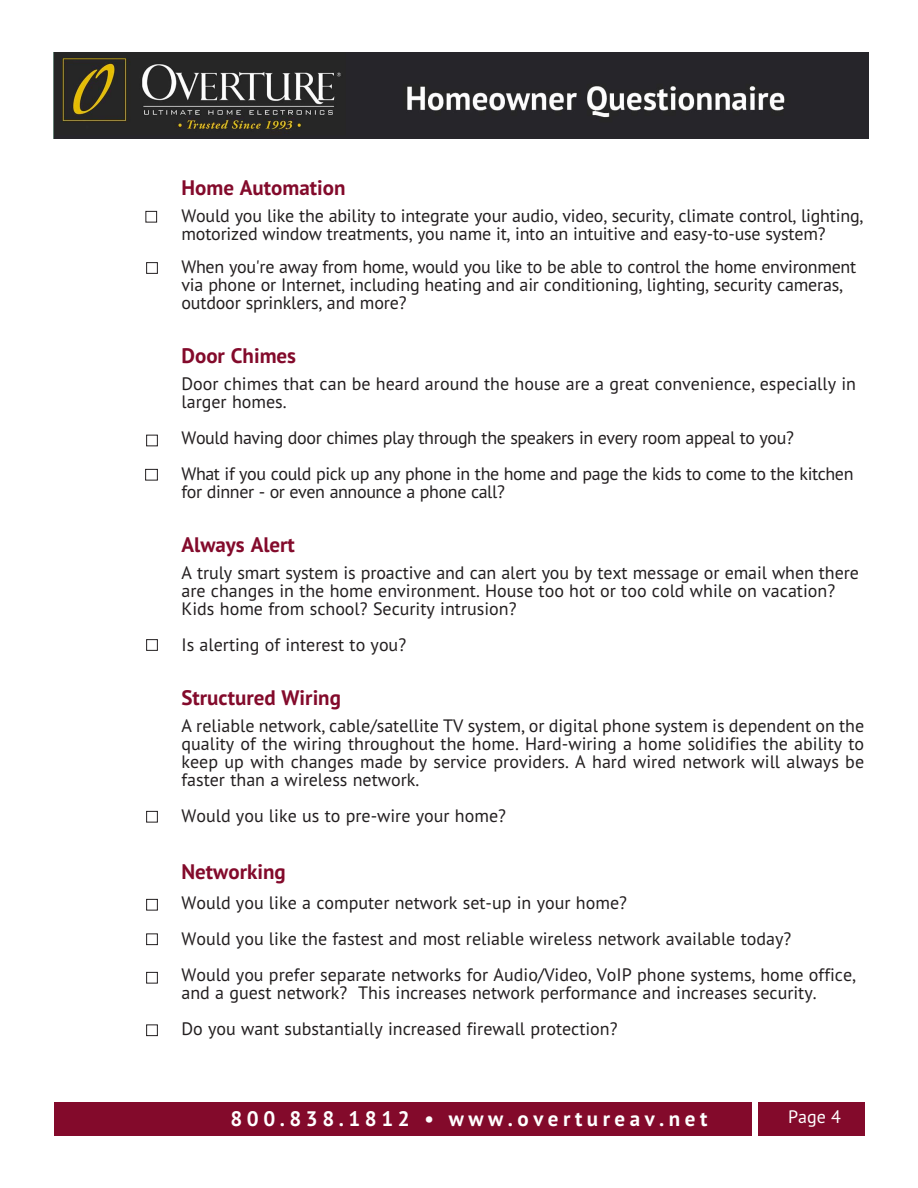
<style>
.page{position:relative;width:918px;height:1188px;background:#fff}
.page>*{position:absolute;margin:0;border:0;box-sizing:border-box;transform-origin:0 0}
.t1{font:700 21px "PT Sans";color:#830a2b}
.t2{font:700 21px "PT Sans";letter-spacing:.215em;color:#fff}
.t3{font:18px/18px "PT Sans";color:#231f20}
.t4{font:18px/36px "PT Sans";letter-spacing:-.02em;color:#231f20}
.t5{font:18px "PT Sans";color:#fff}
</style>
<div class="page">
<div style="left:54px;top:1102px;width:810px;height:34px;background:#830a2b"></div>
<div style="left:752px;top:1094px;width:6px;height:43px;background:#fff"></div>
<div style="left:146px;top:211px;width:11px;height:11px;border:1px solid #231f20"></div>
<div style="left:146px;top:262px;width:12px;height:12px;border:1px solid #231f20"></div>
<div style="left:146px;top:435px;width:12px;height:11px;border:1px solid #231f20"></div>
<div style="left:145px;top:469px;width:13px;height:11px;border:1px solid #231f20"></div>
<div style="left:146px;top:639px;width:12px;height:12px;border:1px solid #231f20"></div>
<div style="left:146px;top:811px;width:12px;height:11px;border:1px solid #231f20"></div>
<div style="left:146px;top:899px;width:12px;height:11px;border:1px solid #231f20"></div>
<div style="left:146px;top:933px;width:12px;height:12px;border:1px solid #231f20"></div>
<div style="left:146px;top:972px;width:12px;height:12px;border:1px solid #231f20"></div>
<div style="left:146px;top:1024px;width:12px;height:12px;border:1px solid #231f20"></div>
<img style="left:55px;top:52px;width:813px;height:87px">
<p class="t1" style="left:181px;top:174px;width:165px">Home Automation</p>
<p class="t3" style="left:181px;top:207px;width:683px">Would you like the ability to integrate your audio, video, security, climate control, lighting, motorized window treatments, you name it, into an intuitive and easy-to-use system?</p>
<p class="t3" style="left:181px;top:258px;width:676px">When you're away from home, would you like to be able to control the home environment via phone or Internet, including heating and air conditioning, lighting, security cameras, outdoor sprinklers, and more?</p>
<p class="t1" style="left:181px;top:342px;width:116px">Door Chimes</p>
<p class="t3" style="left:181px;top:375px;width:676px">Door chimes that can be heard around the house are a great convenience, especially in larger homes.</p>
<p class="t4" style="left:181px;top:420px;width:674px">Would having door chimes play through the speakers in every room appeal to you?<br>What if you could pick up any phone in the home and page the kids to come to the kitchen</p>
<p class="t4" style="left:181px;top:474px;width:325px">for dinner - or even announce a phone call?</p>
<p class="t1" style="left:181px;top:531px;width:115px">Always Alert</p>
<p class="t3" style="left:181px;top:564px;width:679px">A truly smart system is proactive and can alert you by text message or email when there are changes in the home environment. House too hot or too cold while on vacation?<br>Kids home from school? Security intrusion?</p>
<p class="t3" style="left:181px;top:636px;width:226px">Is alerting of interest to you?</p>
<p class="t1" style="left:181px;top:684px;width:161px">Structured Wiring</p>
<p class="t3" style="left:181px;top:717px;width:684px;text-align:justify">A reliable network, cable/satellite TV system, or digital phone system is dependent on the quality of the wiring throughout the home. Hard-wiring a home solidifies the ability to keep up with changes made by service providers. A hard wired network will always be faster than a wireless network.</p>
<p class="t3" style="left:181px;top:807px;width:326px">Would you like us to pre-wire your home?</p>
<p class="t1" style="left:181px;top:858px;width:106px">Networking</p>
<p class="t3" style="left:181px;top:885px;width:676px;line-height:36px">Would you like a computer network set-up in your home?<br>Would you like the fastest and most reliable wireless network available today?<br>Would you prefer separate networks for Audio/Video, VoIP phone systems, home office,</p>
<p class="t3" style="left:181px;top:975px;width:637px;line-height:36px">and a guest network? This increases network performance and increases security.<br>Do you want substantially increased firewall protection?</p>
<p class="t2" style="left:231px;top:1105px;width:478px">800.838.1812 • www.overtureav.net</p>
<p class="t5" style="left:788px;top:1105px;width:54px">Page 4</p>
</div>
